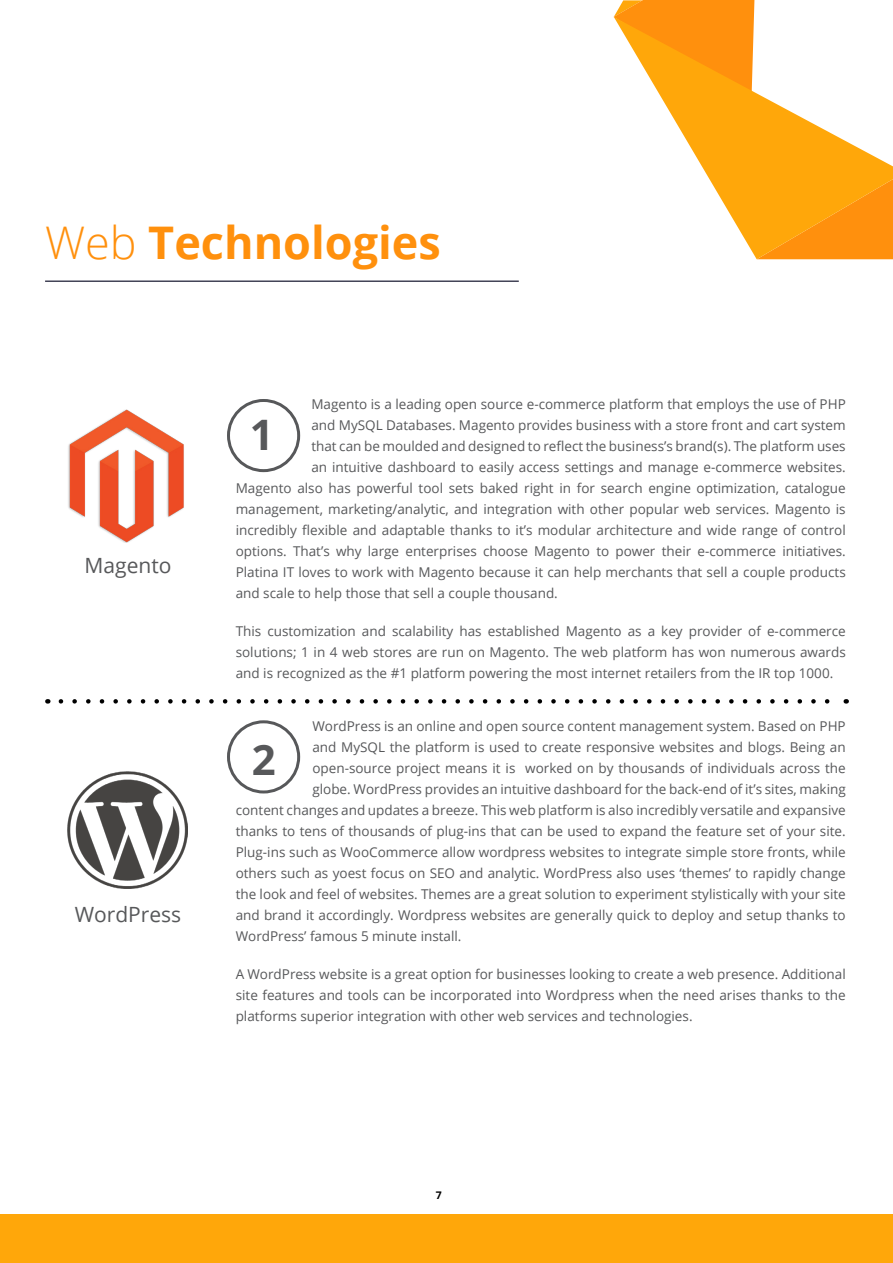
<style>
.page{position:relative;width:893px;height:1263px;background:#fff}
.page>*{position:absolute;margin:0;border:0;box-sizing:border-box;transform-origin:0 0}
.Level_1_Heading{font:700 45px "Open Sans";color:#ff900d}
.Cover_Title{font:700 42px "Open Sans";color:#57585a}
.Employr_Name{font:21px "Open Sans";color:#57585a}
.Body_Text{font:13.5px/21px "Open Sans";color:#57585a;text-align:justify}
.t1{font:700 10.5px "Open Sans";color:#000}
.s1{font-weight:300}
</style>
<div class="page">
<svg style="left:613px;top:0;width:141px;height:18px;background:#ff9617"></svg>
<svg style="left:614px;top:17px;width:279px;height:242px"></svg>
<div style="left:0;top:1214px;width:893px;height:49px;background:#ffa70a"></div>
<div style="left:227px;top:399px;width:73px;height:73px;border:3px solid #57585a;border-radius:50%"></div>
<div style="left:227px;top:720px;width:73px;height:73px;border:3px solid #57585a;border-radius:50%"></div>
<hr style="left:45px;top:280px;width:474px;height:2px;background:#424357">
<svg style="left:61px;top:699px;width:769px;height:5px"></svg>
<img style="left:67px;top:771px;width:120px;height:117px">
<img style="left:68px;top:410px;width:116px;height:133px">
<p class="Level_1_Heading" style="left:45px;top:211px;width:397px"><span class="s1">Web</span> Technologies</p>
<p class="Employr_Name" style="left:85px;top:551px;width:88px">Magento</p>
<p class="Employr_Name" style="left:75px;top:900px;width:108px">WordPress</p>
<p class="Body_Text" style="left:311px;top:394px;width:536px">Magento is a leading open source e-commerce platform that employs the use of PHP</p>
<p class="Body_Text" style="left:311px;top:415px;width:536px">and MySQL Databases. Magento provides business with a store front and cart system</p>
<p class="Body_Text" style="left:311px;top:436px;width:536px">that can be moulded and designed to reflect the business’s brand(s). The platform uses</p>
<p class="Body_Text" style="left:311px;top:457px;width:536px">an intuitive dashboard to easily access settings and manage e-commerce websites.</p>
<p class="Body_Text" style="left:236px;top:478px;width:612px">Magento also has powerful tool sets baked right in for search engine optimization, catalogue</p>
<p class="Body_Text" style="left:236px;top:499px;width:611px">management, marketing/analytic, and integration with other popular web services. Magento is</p>
<p class="Body_Text" style="left:236px;top:520px;width:611px">incredibly flexible and adaptable thanks to it’s modular architecture and wide range of control</p>
<p class="Body_Text" style="left:236px;top:541px;width:611px">options. That’s why large enterprises choose Magento to power their e-commerce initiatives.</p>
<p class="Body_Text" style="left:236px;top:562px;width:611px">Platina IT loves to work with Magento because it can help merchants that sell a couple products</p>
<p class="Body_Text" style="left:236px;top:583px;width:324px">and scale to help those that sell a couple thousand.</p>
<p class="Body_Text" style="left:236px;top:621px;width:612px">This customization and scalability has established Magento as a key provider of e-commerce solutions; 1 in 4 web stores are run on Magento. The web platform has won numerous awards and is recognized as the #1 platform powering the most internet retailers from the IR top 1000.</p>
<p class="Body_Text" style="left:312px;top:715px;width:535px">WordPress is an online and open source content management system. Based on PHP</p>
<p class="Body_Text" style="left:312px;top:736px;width:535px">and MySQL the platform is used to create responsive websites and blogs. Being an</p>
<p class="Body_Text" style="left:312px;top:757px;width:535px">open-source project means it is worked on by thousands of individuals across the</p>
<p class="Body_Text" style="left:312px;top:778px;width:535px">globe. WordPress provides an intuitive dashboard for the back-end of it’s sites, making</p>
<p class="Body_Text" style="left:236px;top:799px;width:611px">content changes and updates a breeze. This web platform is also incredibly versatile and expansive</p>
<p class="Body_Text" style="left:236px;top:820px;width:611px">thanks to tens of thousands of plug-ins that can be used to expand the feature set of your site.</p>
<p class="Body_Text" style="left:236px;top:841px;width:611px">Plug-ins such as WooCommerce allow wordpress websites to integrate simple store fronts, while</p>
<p class="Body_Text" style="left:236px;top:862px;width:611px">others such as yoest focus on SEO and analytic. WordPress also uses ‘themes’ to rapidly change</p>
<p class="Body_Text" style="left:236px;top:883px;width:611px">the look and feel of websites. Themes are a great solution to experiment stylistically with your site</p>
<p class="Body_Text" style="left:236px;top:904px;width:612px">and brand it accordingly. Wordpress websites are generally quick to deploy and setup thanks to</p>
<p class="Body_Text" style="left:236px;top:925px;width:227px">WordPress’ famous 5 minute install.</p>
<p class="Body_Text" style="left:236px;top:963px;width:612px">A WordPress website is a great option for businesses looking to create a web presence. Additional site features and tools can be incorporated into Wordpress when the need arises thanks to the platforms superior integration with other web services and technologies.</p>
<p class="Cover_Title" style="left:250px;top:405px;width:25px">1</p>
<p class="Cover_Title" style="left:252px;top:730px;width:25px">2</p>
<p class="t1" style="left:436px;top:1188px;width:7px">7</p>
</div>
